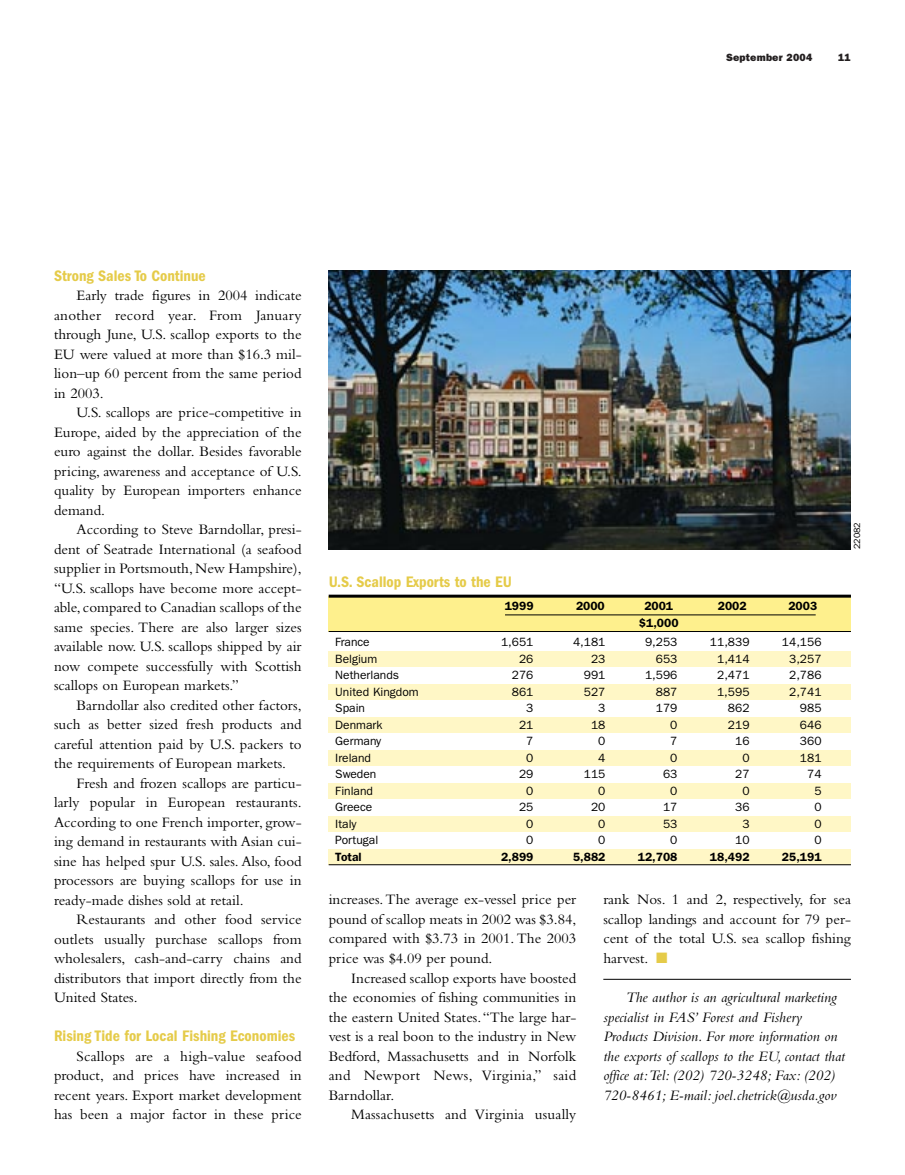
<style>
.page{position:relative;width:905px;height:1175px;background:#fff}
.page>*{position:absolute;margin:0;border:0;box-sizing:border-box;transform-origin:0 0}
.t1{font:600 condensed 15.75px "Franklin Gothic";color:#e5cb49}
.t2{font:15px/19.5px "Bembo";color:#000;text-align:justify}
.t3{font:italic 15px/19.5px "Bembo";color:#000}
.t4{font:12px "Franklin Gothic";color:#000}
.t5{font:600 12px "Franklin Gothic";color:#000}
.t6{font:800 10.5px "Franklin Gothic";letter-spacing:.02em;color:#231f20}
.t7{font:9px "Franklin Gothic";color:#000}
.s1{color:#e5cb49}
</style>
<div class="page">
<hr style="left:603px;top:979px;width:247px;height:1px;background:#000">
<div style="left:328px;top:596px;width:522px;height:35px;background:#fef08d"></div>
<hr style="left:328px;top:631px;width:522px;height:1px;background:#000">
<hr style="left:328px;top:594px;width:522px;height:3px;background:#000">
<div style="left:328px;top:651px;width:522px;height:15px;background:#fff7c6"></div>
<div style="left:328px;top:684px;width:522px;height:15px;background:#fff7c6"></div>
<div style="left:328px;top:717px;width:522px;height:15px;background:#fff7c6"></div>
<div style="left:328px;top:750px;width:522px;height:15px;background:#fff7c6"></div>
<div style="left:328px;top:783px;width:522px;height:15px;background:#fff7c6"></div>
<div style="left:328px;top:816px;width:522px;height:15px;background:#fff7c6"></div>
<div style="left:328px;top:849px;width:522px;height:15px;background:#fff7c6"></div>
<hr style="left:328px;top:864px;width:522px;height:1px;background:#000">
<hr style="left:505px;top:614px;width:310px;height:1px;background:#000">
<img style="left:328px;top:270px;width:522px;height:279px">
<p class="t6" style="left:726px;top:54px;width:88px">September 2004</p>
<p class="t6" style="left:838px;top:54px;width:14px">11</p>
<p class="t1" style="left:54px;top:270px;width:153px">Strong Sales To Continue</p>
<p class="t2" style="left:54px;top:287px;width:249px;text-indent:22px">Early trade figures in 2004 indicate another record year. From January through June, U.S. scallop exports to the EU were valued at more than $16.3 mil&shy;lion–up 60 percent from the same period in 2003.</p>
<p class="t2" style="left:54px;top:404px;width:249px;text-indent:22px">U.S. scallops are price-competitive in Europe, aided by the appreciation of the euro against the dollar. Besides favorable pricing, awareness and acceptance of U.S. quality by European importers enhance demand.</p>
<p class="t2" style="left:54px;top:521px;width:249px;text-indent:22px">According to Steve Barndollar, presi&shy;dent of Seatrade International (a seafood supplier in Portsmouth, New Hampshire), “U.S. scallops have become more accept&shy;able,compared to Canadian scallops of the same species. There are also larger sizes available now. U.S. scallops shipped by air now compete successfully with Scottish scallops on European markets.”</p>
<p class="t2" style="left:54px;top:696px;width:249px;text-indent:22px">Barndollar also credited other factors, such as better sized fresh products and careful attention paid by U.S. packers to the requirements of European markets.</p>
<p class="t2" style="left:54px;top:774px;width:249px;text-indent:22px">Fresh and frozen scallops are particu&shy;larly popular in European restaurants.<br>According to one French importer, grow&shy;ing demand in restaurants with Asian cui&shy;sine has helped spur U.S. sales. Also, food processors are buying scallops for use in ready-made dishes sold at retail.</p>
<p class="t2" style="left:54px;top:911px;width:249px;text-indent:22px">Restaurants and other food service outlets usually purchase scallops from wholesalers, cash-and-carry chains and distributors that import directly from the United States.</p>
<p class="t1" style="left:54px;top:1030px;width:242px">Rising Tide for Local Fishing Economies</p>
<p class="t2" style="left:54px;top:1047px;width:249px;text-indent:22px">Scallops are a high-value seafood product, and prices have increased in recent years. Export market development has been a major factor in these price</p>
<p class="t1" style="left:328px;top:577px;width:185px">U.S. Scallop Exports to the EU</p>
<p class="t5" style="left:504px;top:602px;width:30px">1999</p>
<p class="t5" style="left:576px;top:602px;width:30px">2000</p>
<p class="t5" style="left:644px;top:602px;width:30px">2001</p>
<p class="t5" style="left:717px;top:602px;width:30px">2002</p>
<p class="t5" style="left:788px;top:602px;width:30px">2003</p>
<p class="t5" style="left:639px;top:618px;width:41px">$1,000</p>
<p class="t4" style="left:335px;top:638px;width:36px">France</p>
<p class="t4" style="left:501px;top:638px;width:34px">1,651</p>
<p class="t4" style="left:573px;top:638px;width:34px">4,181</p>
<p class="t4" style="left:645px;top:638px;width:34px">9,253</p>
<p class="t4" style="left:710px;top:638px;width:41px">11,839</p>
<p class="t4" style="left:782px;top:638px;width:41px">14,156</p>
<p class="t4" style="left:335px;top:654px;width:43px">Belgium</p>
<p class="t4" style="left:519px;top:654px;width:16px">26</p>
<p class="t4" style="left:591px;top:654px;width:16px">23</p>
<p class="t4" style="left:656px;top:654px;width:23px">653</p>
<p class="t4" style="left:717px;top:654px;width:34px">1,414</p>
<p class="t4" style="left:789px;top:654px;width:34px">3,257</p>
<p class="t4" style="left:335px;top:671px;width:65px">Netherlands</p>
<p class="t4" style="left:512px;top:671px;width:23px">276</p>
<p class="t4" style="left:584px;top:671px;width:23px">991</p>
<p class="t4" style="left:645px;top:671px;width:34px">1,596</p>
<p class="t4" style="left:717px;top:671px;width:34px">2,471</p>
<p class="t4" style="left:789px;top:671px;width:34px">2,786</p>
<p class="t4" style="left:335px;top:687px;width:85px">United Kingdom</p>
<p class="t4" style="left:512px;top:687px;width:23px">861</p>
<p class="t4" style="left:584px;top:687px;width:23px">527</p>
<p class="t4" style="left:656px;top:687px;width:23px">887</p>
<p class="t4" style="left:717px;top:687px;width:34px">1,595</p>
<p class="t4" style="left:789px;top:687px;width:34px">2,741</p>
<p class="t4" style="left:335px;top:704px;width:31px">Spain</p>
<p class="t4" style="left:526px;top:704px;width:9px">3</p>
<p class="t4" style="left:598px;top:704px;width:9px">3</p>
<p class="t4" style="left:656px;top:704px;width:23px">179</p>
<p class="t4" style="left:728px;top:704px;width:23px">862</p>
<p class="t4" style="left:800px;top:704px;width:23px">985</p>
<p class="t4" style="left:335px;top:720px;width:49px">Denmark</p>
<p class="t4" style="left:519px;top:720px;width:16px">21</p>
<p class="t4" style="left:591px;top:720px;width:16px">18</p>
<p class="t4" style="left:670px;top:720px;width:9px">0</p>
<p class="t4" style="left:728px;top:720px;width:23px">219</p>
<p class="t4" style="left:800px;top:720px;width:23px">646</p>
<p class="t4" style="left:335px;top:737px;width:47px">Germany</p>
<p class="t4" style="left:526px;top:737px;width:9px">7</p>
<p class="t4" style="left:598px;top:737px;width:9px">0</p>
<p class="t4" style="left:670px;top:737px;width:9px">7</p>
<p class="t4" style="left:735px;top:737px;width:16px">16</p>
<p class="t4" style="left:800px;top:737px;width:23px">360</p>
<p class="t4" style="left:335px;top:753px;width:37px">Ireland</p>
<p class="t4" style="left:526px;top:753px;width:9px">0</p>
<p class="t4" style="left:598px;top:753px;width:9px">4</p>
<p class="t4" style="left:670px;top:753px;width:9px">0</p>
<p class="t4" style="left:742px;top:753px;width:9px">0</p>
<p class="t4" style="left:800px;top:753px;width:23px">181</p>
<p class="t4" style="left:335px;top:770px;width:43px">Sweden</p>
<p class="t4" style="left:519px;top:770px;width:16px">29</p>
<p class="t4" style="left:584px;top:770px;width:23px">115</p>
<p class="t4" style="left:663px;top:770px;width:16px">63</p>
<p class="t4" style="left:735px;top:770px;width:16px">27</p>
<p class="t4" style="left:807px;top:770px;width:16px">74</p>
<p class="t4" style="left:335px;top:786px;width:39px">Finland</p>
<p class="t4" style="left:526px;top:786px;width:9px">0</p>
<p class="t4" style="left:598px;top:786px;width:9px">0</p>
<p class="t4" style="left:670px;top:786px;width:9px">0</p>
<p class="t4" style="left:742px;top:786px;width:9px">0</p>
<p class="t4" style="left:814px;top:786px;width:9px">5</p>
<p class="t4" style="left:335px;top:803px;width:38px">Greece</p>
<p class="t4" style="left:519px;top:803px;width:16px">25</p>
<p class="t4" style="left:591px;top:803px;width:16px">20</p>
<p class="t4" style="left:663px;top:803px;width:16px">17</p>
<p class="t4" style="left:735px;top:803px;width:16px">36</p>
<p class="t4" style="left:814px;top:803px;width:9px">0</p>
<p class="t4" style="left:335px;top:819px;width:23px">Italy</p>
<p class="t4" style="left:526px;top:819px;width:9px">0</p>
<p class="t4" style="left:598px;top:819px;width:9px">0</p>
<p class="t4" style="left:663px;top:819px;width:16px">53</p>
<p class="t4" style="left:742px;top:819px;width:9px">3</p>
<p class="t4" style="left:814px;top:819px;width:9px">0</p>
<p class="t4" style="left:335px;top:836px;width:45px">Portugal</p>
<p class="t4" style="left:526px;top:836px;width:9px">0</p>
<p class="t4" style="left:598px;top:836px;width:9px">0</p>
<p class="t4" style="left:670px;top:836px;width:9px">0</p>
<p class="t4" style="left:735px;top:836px;width:16px">10</p>
<p class="t4" style="left:814px;top:836px;width:9px">0</p>
<p class="t5" style="left:335px;top:852px;width:28px">Total</p>
<p class="t5" style="left:501px;top:852px;width:34px">2,899</p>
<p class="t5" style="left:573px;top:852px;width:34px">5,882</p>
<p class="t5" style="left:638px;top:852px;width:41px">12,708</p>
<p class="t5" style="left:710px;top:852px;width:41px">18,492</p>
<p class="t5" style="left:782px;top:852px;width:41px">25,191</p>
<p class="t7" style="left:853px;top:549px;width:28px;rotate:-90deg">22082</p>
<p class="t2" style="left:328px;top:891px;width:249px">increases.The average ex-vessel price per pound of scallop meats in 2002 was $3.84, compared with $3.73 in 2001. The 2003 price was $4.09 per pound.</p>
<p class="t2" style="left:328px;top:969px;width:249px;text-indent:22px">Increased scallop exports have boosted the economies of fishing communities in the eastern United States.“The large har&shy;vest is a real boon to the industry in New Bedford, Massachusetts and in Norfolk and Newport News, Virginia,” said Barndollar.</p>
<p class="t2" style="left:351px;top:1106px;width:227px">Massachusetts and Virginia usually</p>
<p class="t2" style="left:603px;top:891px;width:249px">rank Nos. 1 and 2, respectively, for sea scallop landings and account for 79 per&shy;cent of the total U.S. sea scallop fishing harvest. <span class="s1">■</span></p>
<p class="t3" style="left:603px;top:989px;width:243px;text-indent:22px">The author is an agricultural marketing specialist in FAS’ Forest and Fishery Products Division. For more information on the exports of scallops to the EU, contact that office at:Tel: (202) 720-3248; Fax: (202)<br>720-8461; E-mail: joel.chetrick@usda.gov</p>
</div>
